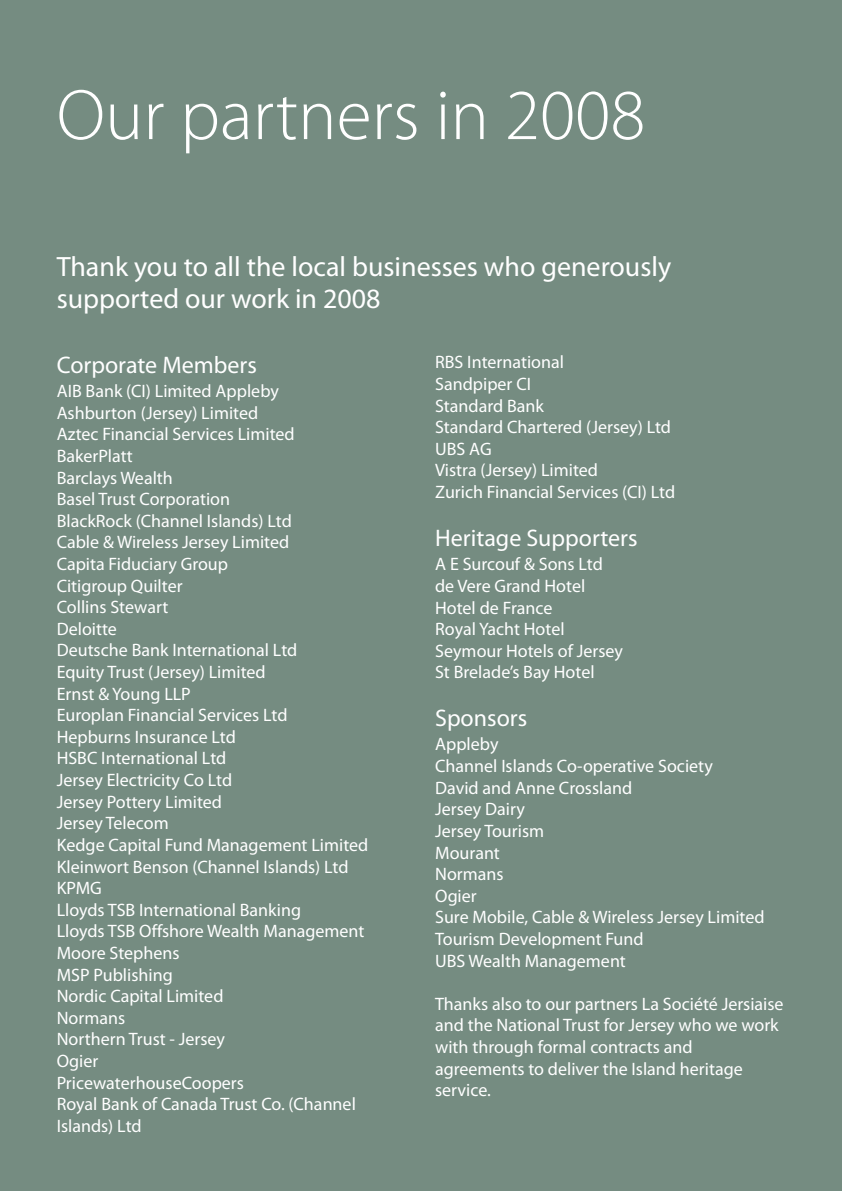
<style>
.page{position:relative;width:842px;height:1191px;background:#758c81}
.page>*{position:absolute;margin:0;border:0;box-sizing:border-box;transform-origin:0 0}
.t1{font:300 72px "Myriad Pro";color:#fff}
.t2{font:28px/32px "Myriad Pro";color:#fff}
.t3{font:24px "Myriad Pro";color:#fff}
.t4{font:18px/21.6px "Myriad Pro";color:#fff}
</style>
<div class="page">
<h1 class="t1" style="left:57px;top:88px;width:590px">Our partners in 2008</h1>
<h2 class="t2" style="left:57px;top:253px;width:616px">Thank you to all the local businesses who generously supported our work in 2008</h2>
<h3 class="t3" style="left:57px;top:356px;width:202px">Corporate Members</h3>
<p class="t4" style="left:57px;top:382px;width:313px">AIB Bank (CI) Limited Appleby<br>Ashburton (Jersey) Limited<br>Aztec Financial Services Limited<br>BakerPlatt<br>Barclays Wealth<br>Basel Trust Corporation<br>BlackRock (Channel Islands) Ltd<br>Cable &amp; Wireless Jersey Limited<br>Capita Fiduciary Group<br>Citigroup Quilter<br>Collins Stewart<br>Deloitte<br>Deutsche Bank International Ltd<br>Equity Trust (Jersey) Limited<br>Ernst &amp; Young LLP<br>Europlan Financial Services Ltd<br>Hepburns Insurance Ltd<br>HSBC International Ltd<br>Jersey Electricity Co Ltd<br>Jersey Pottery Limited<br>Jersey Telecom<br>Kedge Capital Fund Management Limited<br>Kleinwort Benson (Channel Islands) Ltd<br>KPMG<br>Lloyds TSB International Banking<br>Lloyds TSB Offshore Wealth Management<br>Moore Stephens<br>MSP Publishing<br>Nordic Capital Limited<br>Normans<br>Northern Trust - Jersey<br>Ogier<br>PricewaterhouseCoopers<br>Royal Bank of Canada Trust Co. (Channel<br>Islands) Ltd</p>
<p class="t4" style="left:435px;top:353px;width:242px">RBS International<br>Sandpiper CI<br>Standard Bank<br>Standard Chartered (Jersey) Ltd<br>UBS AG<br>Vistra (Jersey) Limited<br>Zurich Financial Services (CI) Ltd</p>
<h3 class="t3" style="left:435px;top:529px;width:204px">Heritage Supporters</h3>
<p class="t4" style="left:435px;top:555px;width:189px">A E Surcouf &amp; Sons Ltd de Vere Grand Hotel<br>Hotel de France<br>Royal Yacht Hotel<br>Seymour Hotels of Jersey<br>St Brelade’s Bay Hotel</p>
<h3 class="t3" style="left:435px;top:709px;width:94px">Sponsors</h3>
<p class="t4" style="left:435px;top:735px;width:331px">Appleby<br>Channel Islands Co-operative Society<br>David and Anne Crossland<br>Jersey Dairy<br>Jersey Tourism<br>Mourant<br>Normans<br>Ogier<br>Sure Mobile, Cable &amp; Wireless Jersey Limited<br>Tourism Development Fund<br>UBS Wealth Management</p>
<p class="t4" style="left:435px;top:994px;width:350px">Thanks also to our partners La Société Jersiaise and the National Trust for Jersey who we work with through formal contracts and agreements to deliver the Island heritage service.</p>
</div>
